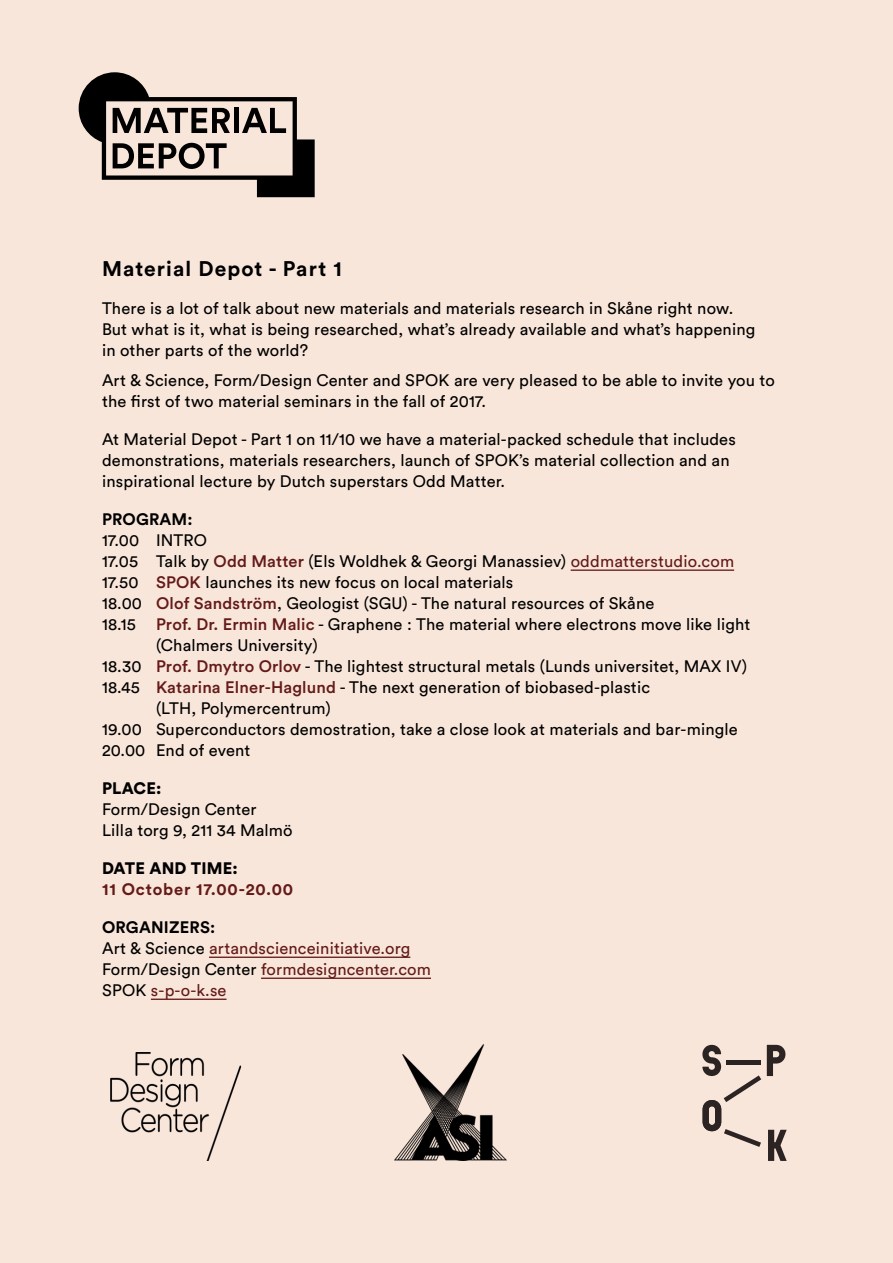
<style>
.page{position:relative;width:893px;height:1263px;background:#f9e6da}
.page>*{position:absolute;margin:0;border:0;box-sizing:border-box;transform-origin:0 0}
.t1{font:700 21px "Circular Std";letter-spacing:.05em;color:#000}
.t2{font:16.5px/21px "Circular Std";letter-spacing:.01em;color:#000}
.t3{font:16.5px/21px "Circular Std";letter-spacing:.01em;color:#641a18}
.t4{font:700 16.5px "Circular Std";letter-spacing:.05em;color:#641a18}
.t5{font:900 16.5px "Circular Std";letter-spacing:.01em;color:#000}
.t6{font:700 16.5px "Circular Std";letter-spacing:.01em;color:#000}
.s1{font-weight:500;color:#641a18}
.s2{color:#641a18}
.s3{font-weight:700;color:#000}
.s4{color:#000}
</style>
<div class="page">
<svg style="left:79px;top:72px;width:236px;height:125px"></svg>
<hr style="left:571px;top:569px;width:163px;height:2px;background:#641a18">
<hr style="left:209px;top:956px;width:201px;height:2px;background:#641a18">
<hr style="left:261px;top:977px;width:170px;height:2px;background:#641a18">
<hr style="left:151px;top:998px;width:76px;height:2px;background:#641a18">
<img style="left:395px;top:1045px;width:112px;height:116px">
<img style="left:110px;top:1053px;width:132px;height:108px">
<svg style="left:768px;top:1130px;width:19px;height:31px"></svg>
<svg style="left:767px;top:1045px;width:18px;height:31px"></svg>
<svg style="left:702px;top:1045px;width:59px;height:102px"></svg>
<p class="t1" style="left:102px;top:255px;width:241px">Material Depot - Part 1</p>
<p class="t2" style="left:102px;top:298px;width:655px">There is a lot of talk about new materials and materials research in Skåne right now.<br>But what is it, what is being researched, what’s already available and what’s happening in other parts of the world?</p>
<p class="t2" style="left:102px;top:369px;width:674px">Art &amp; Science, Form/Design Center and SPOK are very pleased to be able to invite you to the first of two material seminars in the fall of 2017.</p>
<p class="t2" style="left:102px;top:428px;width:635px">At Material Depot - Part 1 on 11/10 we have a material-packed schedule that includes demonstrations, materials researchers, launch of SPOK’s material collection and an inspirational lecture by Dutch superstars Odd Matter.</p>
<p class="t6" style="left:102px;top:508px;width:92px">PROGRAM:</p>
<p class="t2" style="left:102px;top:529px;width:107px">17.00 INTRO</p>
<p class="t2" style="left:102px;top:550px;width:634px">17.05 Talk by <span class="s1">Odd Matter</span> (Els Woldhek &amp; Georgi Manassiev) <span class="s2">oddmatterstudio.com</span></p>
<p class="t2" style="left:102px;top:571px;width:413px">17.50 <span class="s1">SPOK</span> launches its new focus on local materials</p>
<p class="t2" style="left:102px;top:592px;width:554px">18.00 <span class="s1">Olof Sandström</span>, Geologist (SGU) - The natural resources of Skåne</p>
<p class="t2" style="left:102px;top:613px;width:650px">18.15 <span class="s1">Prof. Dr. Ermin Malic</span> - Graphene : The material where electrons move like light</p>
<p class="t2" style="left:156px;top:634px;width:163px">(Chalmers University)</p>
<p class="t2" style="left:102px;top:655px;width:646px">18.30 <span class="s1">Prof. Dmytro Orlov</span> - The lightest structural metals (Lunds universitet, MAX IV)</p>
<p class="t2" style="left:102px;top:676px;width:549px">18.45 <span class="s1">Katarina Elner-Haglund</span> - The next generation of biobased-plastic</p>
<p class="t2" style="left:156px;top:697px;width:176px">(LTH, Polymercentrum)</p>
<p class="t2" style="left:102px;top:718px;width:637px">19.00 Superconductors demostration, take a close look at materials and bar-mingle</p>
<p class="t2" style="left:102px;top:739px;width:150px">20.00 End of event</p>
<p class="t5" style="left:102px;top:777px;width:61px">PLACE:</p>
<p class="t2" style="left:102px;top:799px;width:192px">Form/Design Center<br>Lilla torg 9, 211 34 Malmö</p>
<p class="t5" style="left:102px;top:857px;width:137px">DATE AND TIME:</p>
<p class="t4" style="left:102px;top:879px;width:193px">11 October 17.00-20.00</p>
<p class="t3" style="left:102px;top:917px;width:330px"><span class="s3">ORGANIZERS:<br></span><span class="s4">Art &amp; Science</span> artandscienceinitiative.org<br><span class="s4">Form/Design Center</span> formdesigncenter.com<br><span class="s4">SPOK</span> s-p-o-k.se</p>
</div>
